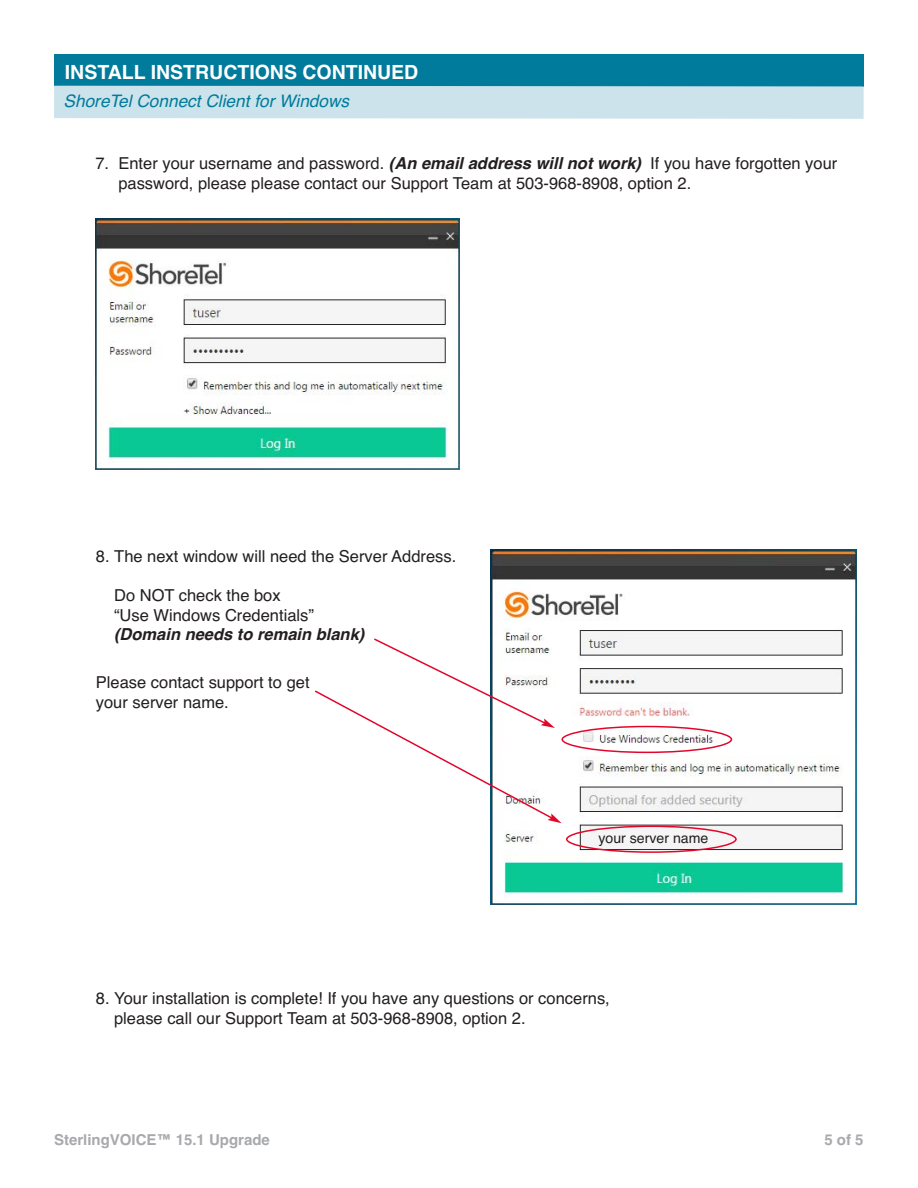
<style>
.page{position:relative;width:918px;height:1188px;background:#fff}
.page>*{position:absolute;margin:0;border:0;box-sizing:border-box;transform-origin:0 0}
.t1{font:700 19.5px "Helvetica";color:#fff}
.t2{font:italic 17.25px "Helvetica";color:#007b9b}
.t3{font:16.5px/19.5px "Helvetica";color:#231f20}
.t4{font:italic 700 16.5px "Helvetica";color:#231f20}
.t5{font:700 15px "Helvetica";color:#a8a9ad}
.t6{font:14.1px "Helvetica";color:#231f20}
.s1{font-weight:700;font-style:italic}
</style>
<div class="page">
<div style="left:54px;top:54px;width:810px;height:32px;background:#007b9b"></div>
<div style="left:54px;top:86px;width:810px;height:33px;background:#cce3eb"></div>
<img style="left:491px;top:550px;width:365px;height:355px">
<svg style="left:315px;top:637px;width:422px;height:216px"></svg>
<img style="left:95px;top:219px;width:365px;height:251px">
<p class="t1" style="left:65px;top:61px;width:355px">INSTALL INSTRUCTIONS CONTINUED</p>
<p class="t2" style="left:64px;top:91px;width:287px">ShoreTel Connect Client for Windows</p>
<p class="t3" style="left:118px;top:154px;width:721px;text-indent:-23px">7. Enter your username and password. <span class="s1">(An email address will not work)</span> If you have forgotten your password, please please contact our Support Team at 503-968-8908, option 2.</p>
<p class="t3" style="left:96px;top:547px;width:362px">8. The next window will need the Server Address.</p>
<p class="t3" style="left:114px;top:586px;width:201px">Do NOT check the box “Use Windows Credentials”</p>
<p class="t4" style="left:114px;top:625px;width:252px">(Domain needs to remain blank)</p>
<p class="t3" style="left:96px;top:673px;width:215px">Please contact support to get your server name.</p>
<p class="t6" style="left:599px;top:829px;width:111px">your server name</p>
<p class="t3" style="left:114px;top:989px;width:497px;text-indent:-18px">8. Your installation is complete! If you have any questions or concerns, please call our Support Team at 503-968-8908, option 2.</p>
<p class="t5" style="left:54px;top:1131px;width:217px">SterlingVOICE™ 15.1 Upgrade</p>
<p class="t5" style="left:824px;top:1131px;width:41px">5 of 5</p>
</div>
